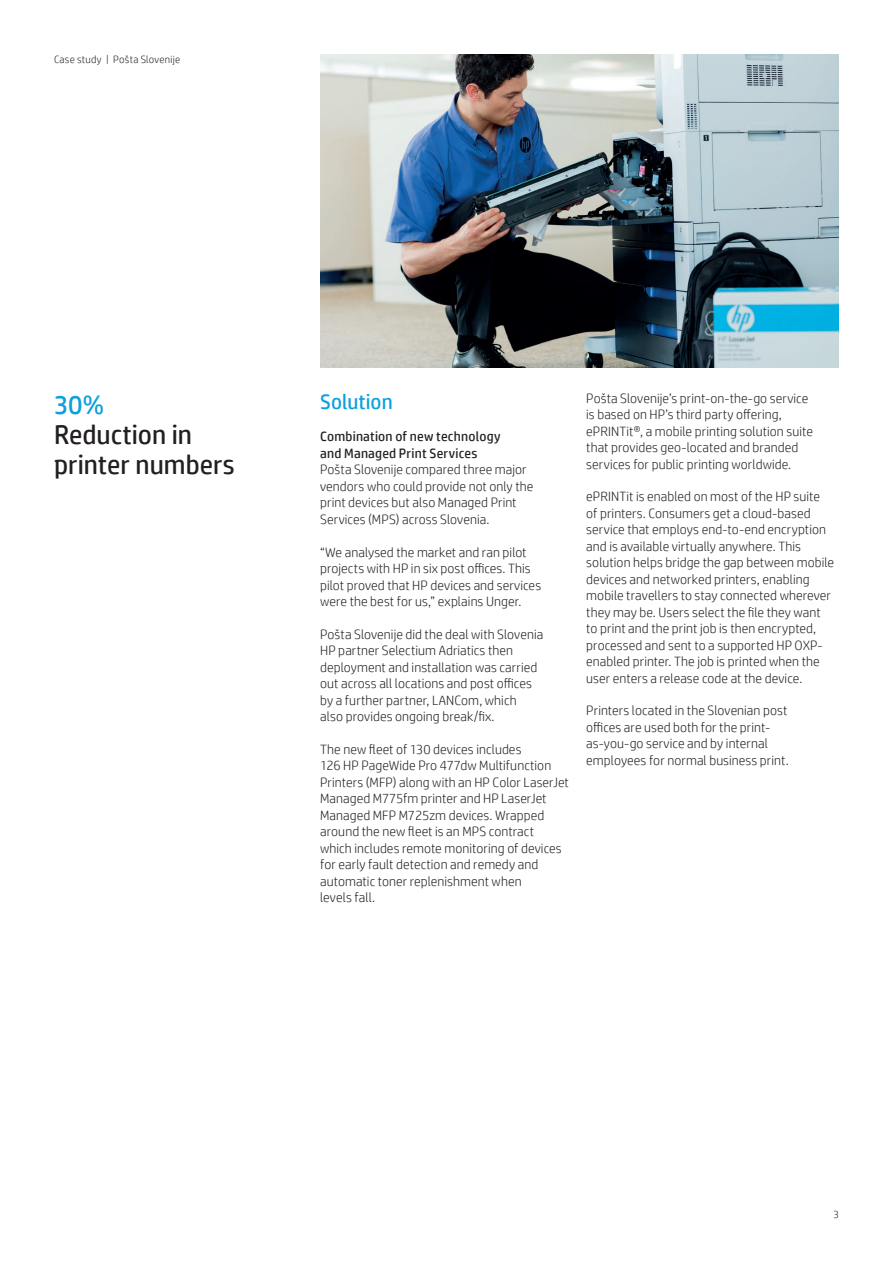
<style>
.page{position:relative;width:893px;height:1263px;background:#fff}
.page>*{position:absolute;margin:0;border:0;box-sizing:border-box;transform-origin:0 0}
.Graphic_text{font:27px/30px "HP Simplified";color:#231f20}
.Subhead_14_16_bold_b{font:21px "HP Simplified";color:#0ca0dd}
.Body{font:300 13.5px/16.5px "HP Simplified";letter-spacing:.005em;color:#231f20}
.Body_header_bold{font:13.5px/16.5px "HP Simplified";letter-spacing:.015em;color:#231f20}
.Title_descriptor{font:300 10.5px "HP Simplified";letter-spacing:.025em;color:#231f20}
.Page_number_right{font:300 10.5px "HP Simplified";color:#231f20}
.s1{color:#0ca0dd}
</style>
<div class="page">
<img style="left:320px;top:54px;width:519px;height:314px">
<p class="Title_descriptor" style="left:54px;top:53px;width:128px">Case study | Pošta Slovenije</p>
<p class="Graphic_text" style="left:54px;top:389px;width:182px"><span class="s1">30%<br></span>Reduction in printer numbers</p>
<p class="Subhead_14_16_bold_b" style="left:320px;top:389px;width:74px">Solution</p>
<p class="Body_header_bold" style="left:320px;top:428px;width:182px">Combination of new technology and Managed Print Services</p>
<p class="Body" style="left:320px;top:461px;width:215px">Pošta Slovenije compared three major vendors who could provide not only the print devices but also Managed Print Services (MPS) across Slovenia.</p>
<p class="Body" style="left:320px;top:543px;width:223px">“We analysed the market and ran pilot projects with HP in six post offices. This pilot proved that HP devices and services were the best for us,” explains Unger.</p>
<p class="Body" style="left:320px;top:626px;width:225px">Pošta Slovenije did the deal with Slovenia HP partner Selectium Adriatics then deployment and installation was carried out across all locations and post offices by a further partner, LANCom, which<br>also provides ongoing break/fix.</p>
<p class="Body" style="left:320px;top:741px;width:250px">The new fleet of 130 devices includes<br>126 HP PageWide Pro 477dw Multifunction Printers (MFP) along with an HP Color LaserJet Managed M775fm printer and HP LaserJet Managed MFP M725zm devices. Wrapped around the new fleet is an MPS contract which includes remote monitoring of devices for early fault detection and remedy and automatic toner replenishment when<br>levels fall.</p>
<p class="Body" style="left:586px;top:389px;width:228px">Pošta Slovenije’s print-on-the-go service is based on HP’s third party offering, ePRINTit®, a mobile printing solution suite that provides geo-located and branded services for public printing worldwide.</p>
<p class="Body" style="left:586px;top:488px;width:249px">ePRINTit is enabled on most of the HP suite of printers. Consumers get a cloud-based service that employs end-to-end encryption and is available virtually anywhere. This solution helps bridge the gap between mobile devices and networked printers, enabling mobile travellers to stay connected wherever they may be. Users select the file they want to print and the print job is then encrypted, processed and sent to a supported HP OXP&shy;enabled printer. The job is printed when the user enters a release code at the device.</p>
<p class="Body" style="left:586px;top:702px;width:204px">Printers located in the Slovenian post offices are used both for the print&shy;as-you-go service and by internal employees for normal business print.</p>
<p class="Page_number_right" style="left:833px;top:1208px;width:7px">3</p>
</div>
